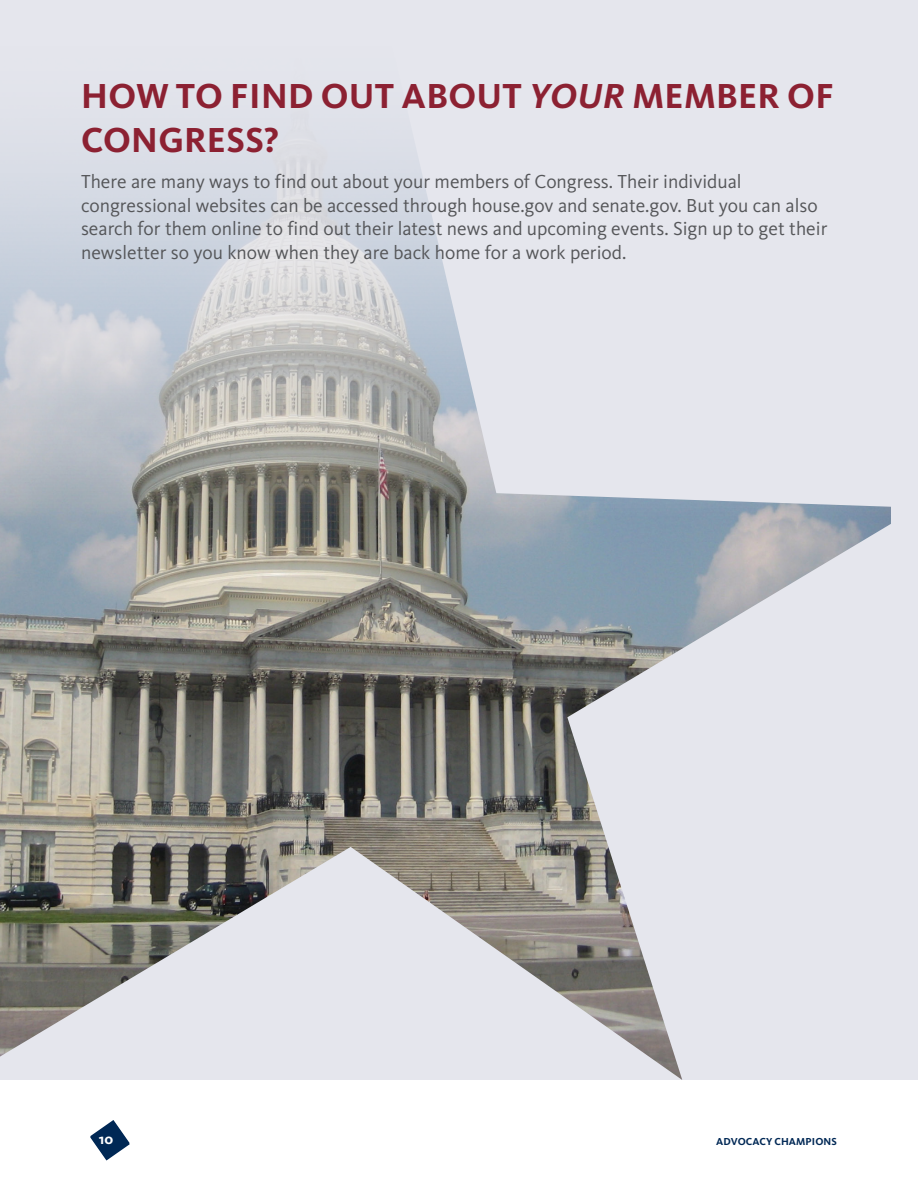
<style>
.page{position:relative;width:918px;height:1188px;background:#fff}
.page>*{position:absolute;margin:0;border:0;box-sizing:border-box;transform-origin:0 0}
.Heading_2{font:700 36px/43.2px "Kievit OT";letter-spacing:.01em;color:#8c2132}
.TEXT__125_before{font:19.5px/23.4px "Kievit OT";color:#555659}
.t1{font:700 15px "Kievit OT";color:#fff}
.t2{font:700 10.5px "Kievit OT";letter-spacing:.01em;color:#002855}
.s1{font-style:italic}
</style>
<div class="page">
<div style="left:0;top:0;width:918px;height:1080px;background:#e5e6ed"></div>
<img style="left:0;top:19px;width:891px;height:1061px">
<svg style="left:90px;top:1120px;width:40px;height:41px"></svg>
<p class="Heading_2" style="left:81px;top:74px;width:754px">HOW TO FIND OUT ABOUT <span class="s1">YOUR</span> MEMBER OF<br>CONGRESS?</p>
<p class="TEXT__125_before" style="left:81px;top:170px;width:748px">There are many ways to find out about your members of Congress. Their individual congressional websites can be accessed through house.gov and senate.gov. But you can also search for them online to find out their latest news and upcoming events. Sign up to get their newsletter so you know when they are back home for a work period.</p>
<p class="t1" style="left:99px;top:1129px;width:16px">10</p>
<p class="t2" style="left:716px;top:1135px;width:122px">ADVOCACY CHAMPIONS</p>
</div>
